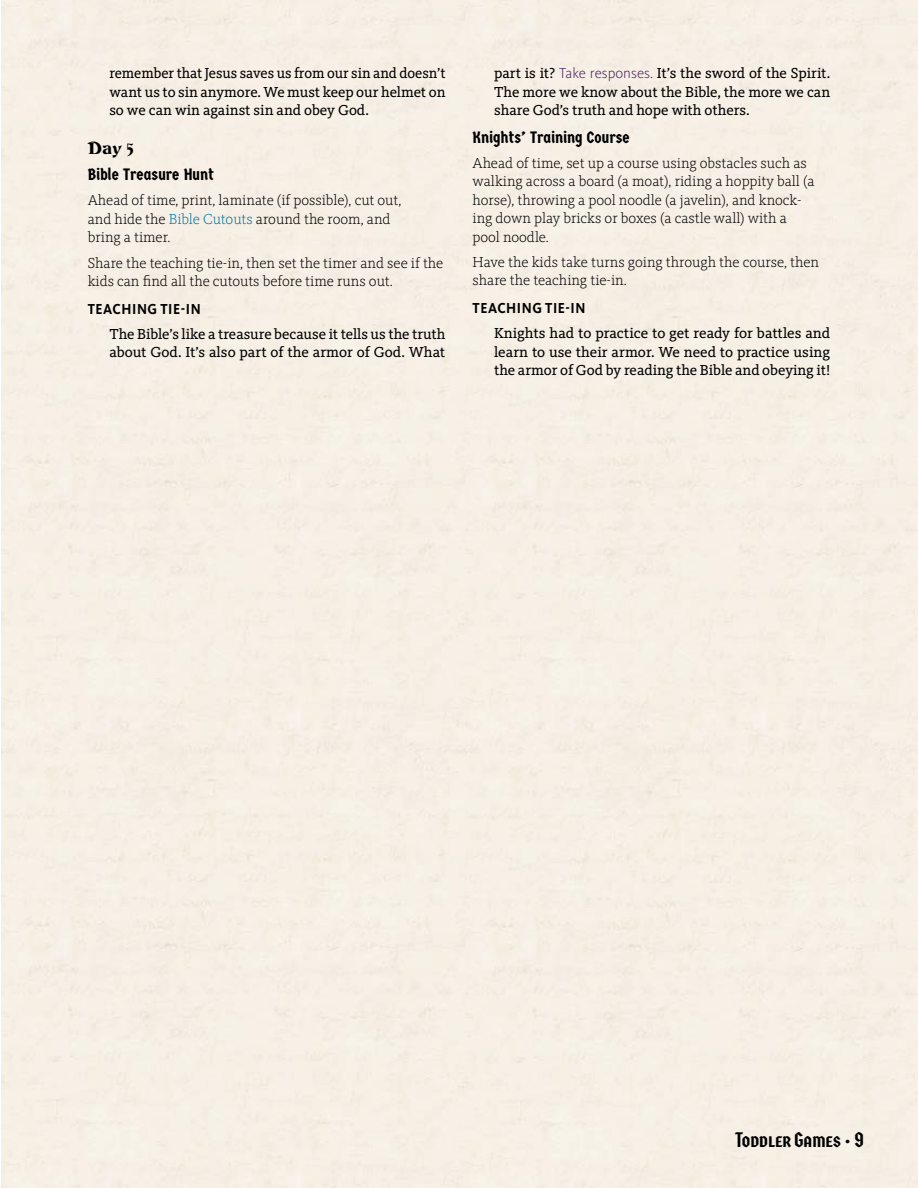
<style>
.page{position:relative;width:918px;height:1188px;background:#fff}
.page>*{position:absolute;margin:0;border:0;box-sizing:border-box;transform-origin:0 0}
.t1{font:21px "Cinder";color:#000}
.t2{font:18.75px "Devinne D";color:#000}
.t3{font:16.5px "Germania One";color:#000}
.t4{font:15px/18.5px "Kievit Slab OT";color:#000;text-align:justify}
.t5{font:300 15px/18.5px "Kievit Slab OT";color:#000}
.t6{font:700 15px "Kievit OT";letter-spacing:.04em;color:#000;scale:.9 1}
.s1{color:#0075a1}
.s2{font-family:"Kievit OT";font-weight:300;color:#4c2560}
</style>
<div class="page">
<p class="t4" style="left:109px;top:64px;width:338px">remember that Jesus saves us from our sin and doesn’t want us to sin anymore. We must keep our helmet on so we can win against sin and obey God.</p>
<p class="t2" style="left:88px;top:137px;width:49px">Day 5</p>
<p class="t3" style="left:88px;top:165px;width:128px">Bible Treasure Hunt</p>
<p class="t5" style="left:88px;top:191px;width:315px">Ahead of time, print, laminate (if possible), cut out, and hide the <span class="s1">Bible Cutouts</span> around the room, and bring a timer.</p>
<p class="t5" style="left:88px;top:254px;width:357px">Share the teaching tie-in, then set the timer and see if the kids can find all the cutouts before time runs out.</p>
<p class="t6" style="left:88px;top:300px;width:127px">TEACHING TIE-IN</p>
<p class="t4" style="left:109px;top:325px;width:338px">The Bible’s like a treasure because it tells us the truth about God. It’s also part of the armor of God. What</p>
<p class="t4" style="left:494px;top:64px;width:338px">part is it? <span class="s2">Take responses.</span> It’s the sword of the Spirit.<br>The more we know about the Bible, the more we can share God’s truth and hope with others.</p>
<p class="t3" style="left:472px;top:128px;width:159px">Knights’ Training Course</p>
<p class="t5" style="left:472px;top:154px;width:344px">Ahead of time, set up a course using obstacles such as walking across a board (a moat), riding a hoppity ball (a horse), throwing a pool noodle (a javelin), and knock&shy;ing down play bricks or boxes (a castle wall) with a pool noodle.</p>
<p class="t5" style="left:472px;top:253px;width:348px">Have the kids take turns going through the course, then share the teaching tie-in.</p>
<p class="t6" style="left:473px;top:299px;width:127px">TEACHING TIE-IN</p>
<p class="t4" style="left:494px;top:324px;width:338px">Knights had to practice to get ready for battles and learn to use their armor. We need to practice using the armor of God by reading the Bible and obeying it!</p>
<h1 class="t1" style="left:735px;top:1127px;width:130px">Toddler Games • 9</h1>
</div>
